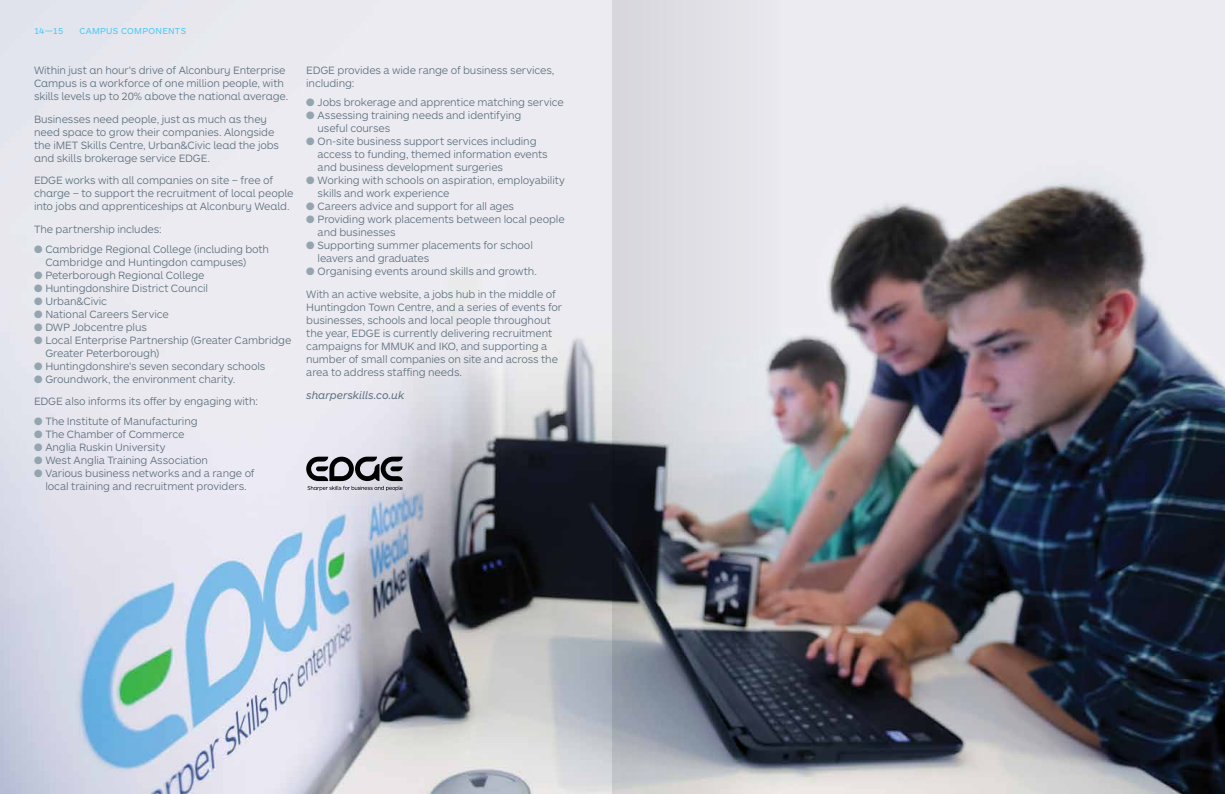
<style>
.page{position:relative;width:1225px;height:794px;background:#fff}
.page>*{position:absolute;margin:0;border:0;box-sizing:border-box;transform-origin:0 0}
.t1{font:300 11px/13px "ARS Maquette Pro";letter-spacing:-.01em;color:#5c6f7c}
.t2{font:italic 11px "ARS Maquette Pro";letter-spacing:-.005em;color:#5c6f7c}
.t3{font:9px "ARS Maquette Pro";letter-spacing:.03em;color:#4ec9f5}
.s1{color:#95a5b0}
</style>
<div class="page">
<img style="left:0;top:0;width:1225px;height:794px">
<svg style="left:306px;top:456px;width:97px;height:35px;background:#8a8990"></svg>
<svg style="left:612px;top:0;width:170px;height:794px;background:#afb1b7"></svg>
<p class="t3" style="left:34px;top:25px;width:31px">14—15</p>
<p class="t3" style="left:79px;top:25px;width:108px">CAMPUS COMPONENTS</p>
<p class="t1" style="left:34px;top:63px;width:256px">Within just an hour’s drive of Alconbury Enterprise<br>Campus is a workforce of one million people, with skills levels up to 20% above the national average.</p>
<p class="t1" style="left:34px;top:112px;width:247px">Businesses need people, just as much as they need space to grow their companies. Alongside the iMET Skills Centre, Urban&amp;Civic lead the jobs and skills brokerage service EDGE.</p>
<p class="t1" style="left:34px;top:173px;width:261px">EDGE works with all companies on site – free of charge – to support the recruitment of local people into jobs and apprenticeships at Alconbury Weald.</p>
<p class="t1" style="left:34px;top:222px;width:129px">The partnership includes:</p>
<p class="t1" style="left:45px;top:242px;width:225px;text-indent:-11px"><span class="s1">●</span> Cambridge Regional College (including both<br>Cambridge and Huntingdon campuses)</p>
<p class="t1" style="left:34px;top:268px;width:172px"><span class="s1">●</span> Peterborough Regional College</p>
<p class="t1" style="left:34px;top:281px;width:175px"><span class="s1">●</span> Huntingdonshire District Council</p>
<p class="t1" style="left:34px;top:294px;width:75px"><span class="s1">●</span> Urban&amp;Civic</p>
<p class="t1" style="left:34px;top:307px;width:136px"><span class="s1">●</span> National Careers Service</p>
<p class="t1" style="left:34px;top:320px;width:114px"><span class="s1">●</span> DWP Jobcentre plus</p>
<p class="t1" style="left:45px;top:333px;width:247px;text-indent:-11px"><span class="s1">●</span> Local Enterprise Partnership (Greater Cambridge<br>Greater Peterborough)</p>
<p class="t1" style="left:34px;top:359px;width:233px"><span class="s1">●</span> Huntingdonshire’s seven secondary schools</p>
<p class="t1" style="left:34px;top:367px;width:226px;line-height:22.7px"><span class="s1">●</span> Groundwork, the environment charity.<br>EDGE also informs its offer by engaging with:</p>
<p class="t1" style="left:34px;top:414px;width:165px"><span class="s1">●</span> The Institute of Manufacturing</p>
<p class="t1" style="left:34px;top:427px;width:152px"><span class="s1">●</span> The Chamber of Commerce</p>
<p class="t1" style="left:34px;top:440px;width:133px"><span class="s1">●</span> Anglia Ruskin University</p>
<p class="t1" style="left:34px;top:453px;width:176px"><span class="s1">●</span> West Anglia Training Association</p>
<p class="t1" style="left:34px;top:466px;width:222px;text-align:center"><span class="s1">●</span> Various business networks and a range of local training and recruitment providers.</p>
<p class="t1" style="left:306px;top:63px;width:250px">EDGE provides a wide range of business services, including:</p>
<p class="t1" style="left:306px;top:95px;width:259px"><span class="s1">●</span> Jobs brokerage and apprentice matching service</p>
<p class="t1" style="left:317px;top:108px;width:205px;text-indent:-11px"><span class="s1">●</span> Assessing training needs and identifying useful courses</p>
<p class="t1" style="left:317px;top:134px;width:232px;text-indent:-11px"><span class="s1">●</span> On-site business support services including access to funding, themed information events and business development surgeries</p>
<p class="t1" style="left:317px;top:173px;width:249px;text-indent:-11px"><span class="s1">●</span> Working with schools on aspiration, employability skills and work experience</p>
<p class="t1" style="left:306px;top:199px;width:209px"><span class="s1">●</span> Careers advice and support for all ages</p>
<p class="t1" style="left:317px;top:212px;width:249px;text-indent:-11px"><span class="s1">●</span> Providing work placements between local people and businesses</p>
<p class="t1" style="left:317px;top:238px;width:217px;text-indent:-11px"><span class="s1">●</span> Supporting summer placements for school leavers and graduates</p>
<p class="t1" style="left:306px;top:260px;width:251px;line-height:22.7px"><span class="s1">●</span> Organising events around skills and growth.<br>With an active website, a jobs hub in the middle of</p>
<p class="t1" style="left:306px;top:300px;width:257px">Huntingdon Town Centre, and a series of events for businesses, schools and local people throughout the year, EDGE is currently delivering recruitment campaigns for MMUK and IKO, and supporting a number of small companies on site and across the area to address staffing needs.</p>
<p class="t2" style="left:306px;top:388px;width:100px">sharperskills.co.uk</p>
</div>
